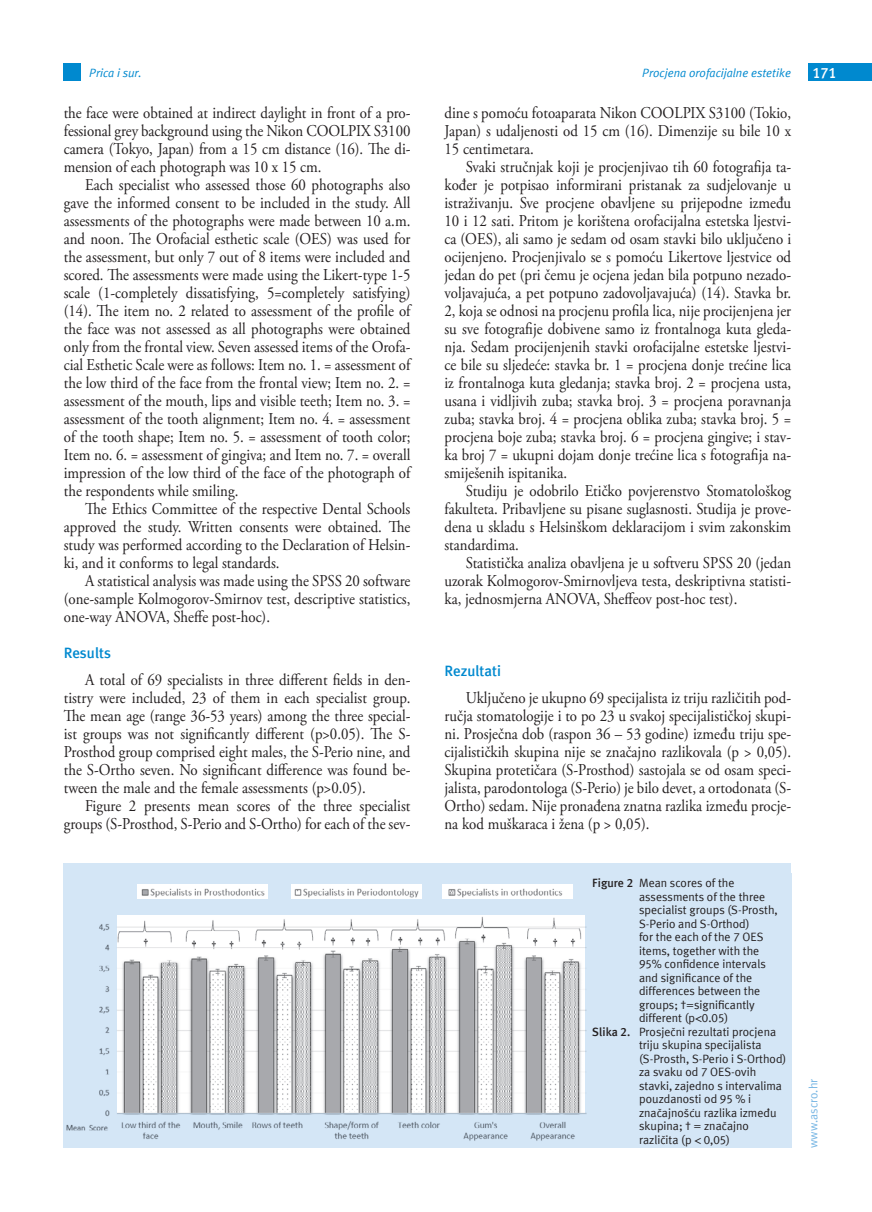
<style>
.page{position:relative;width:872px;height:1212px;background:#fff}
.page>*{position:absolute;margin:0;border:0;box-sizing:border-box;transform-origin:0 0}
.t1{font:16.5px/18px "Adobe Garamond Pro";color:#231f20;text-align:justify;scale:.9 1}
.t2{font:700 15px "Meta ASC";color:#0089cf}
.t3{font:700 15px "Meta ASC";color:#fff}
.t4{font:12px "Meta ASC";color:#231f20}
.t5{font:italic 12px "Meta ASC";color:#0089cf}
.t6{font:12px "Meta ASC";color:#77b6e4}
.s1{font-weight:700}
</style>
<div class="page">
<div style="left:64px;top:64px;width:17px;height:17px;background:#0089cf"></div>
<div style="left:808px;top:64px;width:64px;height:17px;background:#0089cf"></div>
<div style="left:64px;top:863px;width:727px;height:285px;background:#d4e6f6"></div>
<img style="left:66px;top:884px;width:521px;height:257px">
<p class="t5" style="left:89px;top:66px;width:54px">Prica i sur.</p>
<p class="t5" style="left:642px;top:66px;width:150px">Procjena orofacijalne estetike</p>
<p class="t3" style="left:812px;top:64px;width:26px">171</p>
<p class="t1" style="left:64px;top:105px;width:387px">the face were obtained at indirect daylight in front of a pro&shy;fessional grey background using the Nikon COOLPIX S3100 camera (Tokyo, Japan) from a 15 cm distance (16). The di&shy;mension of each photograph was 10 x 15 cm.</p>
<p class="t1" style="left:64px;top:177px;width:387px;text-indent:21px">Each specialist who assessed those 60 photographs also gave the informed consent to be included in the study. All assessments of the photographs were made between 10 a.m. and noon. The Orofacial esthetic scale (OES) was used for the assessment, but only 7 out of 8 items were included and scored. The assessments were made using the Likert-type 1-5 scale (1-completely dissatisfying, 5=completely satisfying) (14). The item no. 2 related to assessment of the profile of the face was not assessed as all photographs were obtained only from the frontal view. Seven assessed items of the Orofa&shy;cial Esthetic Scale were as follows: Item no. 1. = assessment of the low third of the face from the frontal view; Item no. 2. = assessment of the mouth, lips and visible teeth; Item no. 3. = assessment of the tooth alignment; Item no. 4. = assessment of the tooth shape; Item no. 5. = assessment of tooth color; Item no. 6. = assessment of gingiva; and Item no. 7. = overall impression of the low third of the face of the photograph of the respondents while smiling.</p>
<p class="t1" style="left:64px;top:501px;width:387px;text-indent:21px">The Ethics Committee of the respective Dental Schools approved the study. Written consents were obtained. The study was performed according to the Declaration of Helsin&shy;ki, and it conforms to legal standards.</p>
<p class="t1" style="left:64px;top:573px;width:387px;text-indent:21px">A statistical analysis was made using the SPSS 20 software (one-sample Kolmogorov-Smirnov test, descriptive statistics, one-way ANOVA, Sheffe post-hoc).</p>
<p class="t2" style="left:64px;top:644px;width:49px">Results</p>
<p class="t1" style="left:64px;top:672px;width:387px;text-indent:21px">A total of 69 specialists in three different fields in den&shy;tistry were included, 23 of them in each specialist group.<br>The mean age (range 36-53 years) among the three special&shy;ist groups was not significantly different (p&gt;0.05). The S-Prosthod group comprised eight males, the S-Perio nine, and the S-Ortho seven. No significant difference was found be&shy;tween the male and the female assessments (p&gt;0.05).</p>
<p class="t1" style="left:64px;top:798px;width:387px;text-align:right">Figure 2 presents mean scores of the three specialist groups (S-Prosthod, S-Perio and S-Ortho) for each of the sev-</p>
<p class="t1" style="left:444px;top:105px;width:387px">dine s pomoću fotoaparata Nikon COOLPIX S3100 (Tokio, Japan) s udaljenosti od 15 cm (16). Dimenzije su bile 10 x 15 centimetara.</p>
<p class="t1" style="left:444px;top:159px;width:387px;text-indent:21px">Svaki stručnjak koji je procjenjivao tih 60 fotografija ta&shy;kođer je potpisao informirani pristanak za sudjelovanje u istraživanju. Sve procjene obavljene su prijepodne između 10 i 12 sati. Pritom je korištena orofacijalna estetska ljestvi&shy;ca (OES), ali samo je sedam od osam stavki bilo uključeno i ocijenjeno. Procjenjivalo se s pomoću Likertove ljestvice od jedan do pet (pri čemu je ocjena jedan bila potpuno nezado&shy;voljavajuća, a pet potpuno zadovoljavajuća) (14). Stavka br.<br>2, koja se odnosi na procjenu profila lica, nije procijenjena jer su sve fotografije dobivene samo iz frontalnoga kuta gleda&shy;nja. Sedam procijenjenih stavki orofacijalne estetske ljestvi&shy;ce bile su sljedeće: stavka br. 1 = procjena donje trećine lica iz frontalnoga kuta gledanja; stavka broj. 2 = procjena usta, usana i vidljivih zuba; stavka broj. 3 = procjena poravnanja zuba; stavka broj. 4 = procjena oblika zuba; stavka broj. 5 = procjena boje zuba; stavka broj. 6 = procjena gingive; i stav&shy;ka broj 7 = ukupni dojam donje trećine lica s fotografija na&shy;smiješenih ispitanika.</p>
<p class="t1" style="left:444px;top:483px;width:387px;text-indent:21px">Studiju je odobrilo Etičko povjerenstvo Stomatološkog fakulteta. Pribavljene su pisane suglasnosti. Studija je prove&shy;dena u skladu s Helsinškom deklaracijom i svim zakonskim standardima.</p>
<p class="t1" style="left:444px;top:555px;width:387px;text-indent:21px">Statistička analiza obavljena je u softveru SPSS 20 (jedan uzorak Kolmogorov-Smirnovljeva testa, deskriptivna statisti&shy;ka, jednosmjerna ANOVA, Sheffeov post-hoc test).</p>
<p class="t2" style="left:444px;top:662px;width:58px">Rezultati</p>
<p class="t1" style="left:444px;top:690px;width:387px;text-indent:21px">Uključeno je ukupno 69 specijalista iz triju različitih pod&shy;ručja stomatologije i to po 23 u svakoj specijalističkoj skupi&shy;ni. Prosječna dob (raspon 36 – 53 godine) između triju spe&shy;cijalističkih skupina nije se značajno razlikovala (p &gt; 0,05).<br>Skupina protetičara (S-Prosthod) sastojala se od osam speci&shy;jalista, parodontologa (S-Perio) je bilo devet, a ortodonata (S-Ortho) sedam. Nije pronađena znatna razlika između procje&shy;na kod muškaraca i žena (p &gt; 0,05).</p>
<p class="t4" style="left:592px;top:876px;width:144px"><span class="s1">Figure 2</span> Mean scores of the</p>
<p class="t4" style="left:639px;top:890px;width:128px">assessments of the three</p>
<p class="t4" style="left:639px;top:903px;width:140px">specialist groups (S-Prosth,</p>
<p class="t4" style="left:639px;top:917px;width:112px">S-Perio and S-Orthod)</p>
<p class="t4" style="left:639px;top:930px;width:126px">for the each of the 7 OES</p>
<p class="t4" style="left:639px;top:944px;width:122px">items, together with the</p>
<p class="t4" style="left:639px;top:957px;width:128px">95% confidence intervals</p>
<p class="t4" style="left:639px;top:971px;width:115px">and significance of the</p>
<p class="t4" style="left:639px;top:984px;width:123px">differences between the</p>
<p class="t4" style="left:639px;top:998px;width:117px">groups; †=significantly</p>
<p class="t4" style="left:639px;top:1011px;width:91px">different (p&lt;0.05)</p>
<p class="t4" style="left:592px;top:1025px;width:185px"><span class="s1">Slika 2.</span> Prosječni rezultati procjena</p>
<p class="t4" style="left:639px;top:1038px;width:124px">triju skupina specijalista</p>
<p class="t4" style="left:639px;top:1052px;width:149px">(S-Prosth, S-Perio i S-Orthod)</p>
<p class="t4" style="left:639px;top:1065px;width:119px">za svaku od 7 OES-ovih</p>
<p class="t4" style="left:639px;top:1079px;width:144px">stavki, zajedno s intervalima</p>
<p class="t4" style="left:639px;top:1092px;width:114px">pouzdanosti od 95 % i</p>
<p class="t4" style="left:639px;top:1106px;width:139px">značajnošću razlika između</p>
<p class="t4" style="left:639px;top:1119px;width:111px">skupina; † = značajno</p>
<p class="t4" style="left:639px;top:1133px;width:93px">različita (p &lt; 0,05)</p>
<p class="t6" style="left:806px;top:1148px;width:71px;rotate:-90deg">www.ascro.hr</p>
</div>
